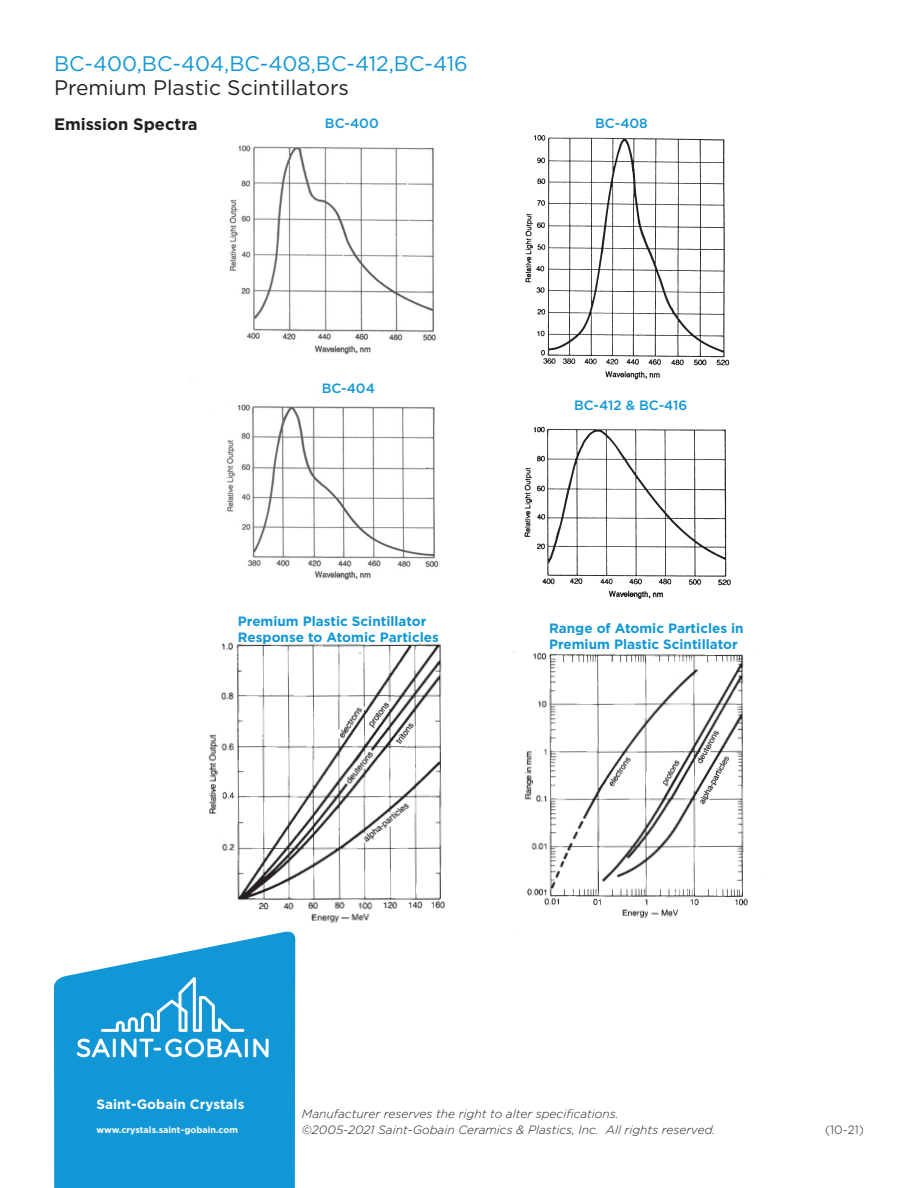
<style>
.page{position:relative;width:918px;height:1188px;background:#fff}
.page>*{position:absolute;margin:0;border:0;box-sizing:border-box;transform-origin:0 0}
.copyrights___disclai{font:21px "Gotham";color:#1197d6}
.copyrights___disclai-2{font:21px "Gotham";color:#231f20}
.t1{font:700 16.5px "Gotham";color:#231f20}
.t2{font:700 13.5px "Gotham";color:#1197d6}
.t3{font:500 13.5px "Gotham";color:#1197d6}
.t4{font:700 13.5px "Gotham";color:#fff}
.copyrights___disclai-3{font:italic 300 12px "Gotham";color:#231f20}
.copyrights___disclai-4{font:300 12px "Gotham";color:#231f20}
.t5{font:700 9px "Gotham";color:#fff}
</style>
<div class="page">
<svg style="left:54px;top:931px;width:241px;height:257px;background:#2ba2da"></svg>
<svg style="left:77px;top:1039px;width:33px;height:18px"></svg>
<hr style="left:113px;top:1039px;width:3px;height:18px;background:#fff">
<svg style="left:121px;top:1039px;width:121px;height:18px"></svg>
<hr style="left:245px;top:1039px;width:3px;height:18px;background:#fff">
<svg style="left:253px;top:1039px;width:16px;height:18px"></svg>
<svg style="left:101px;top:977px;width:143px;height:55px;background:#37a7dc"></svg>
<img style="left:226px;top:145px;width:213px;height:435px">
<img style="left:208px;top:642px;width:237px;height:281px">
<img style="left:513px;top:648px;width:252px;height:282px">
<img style="left:524px;top:426px;width:207px;height:173px">
<img style="left:525px;top:135px;width:205px;height:245px">
<div style="left:322px;top:382px;width:53px;height:14px;background:#fff"></div>
<p class="copyrights___disclai" style="left:54px;top:50px;width:415px">BC-400,BC-404,BC-408,BC-412,BC-416</p>
<p class="copyrights___disclai-2" style="left:54px;top:74px;width:297px">Premium Plastic Scintillators</p>
<p class="t1" style="left:54px;top:114px;width:145px">Emission Spectra</p>
<p class="t3" style="left:595px;top:114px;width:54px">BC-408</p>
<p class="t3" style="left:325px;top:114px;width:55px">BC-400</p>
<p class="t3" style="left:322px;top:380px;width:55px">BC-404</p>
<p class="t2" style="left:238px;top:612px;width:190px">Premium Plastic Scintillator</p>
<p class="t2" style="left:238px;top:628px;width:202px">Response to Atomic Particles</p>
<p class="t3" style="left:574px;top:396px;width:115px">BC-412 &amp; BC-416</p>
<p class="t2" style="left:549px;top:619px;width:196px">Range of Atomic Particles in</p>
<p class="t2" style="left:549px;top:635px;width:190px">Premium Plastic Scintillator</p>
<p class="t4" style="left:97px;top:1096px;width:149px">Saint-Gobain Crystals</p>
<p class="t5" style="left:97px;top:1124px;width:143px">www.crystals.saint-gobain.com</p>
<p class="copyrights___disclai-3" style="left:302px;top:1106px;width:318px">Manufacturer reserves the right to alter specifications.</p>
<p class="copyrights___disclai-3" style="left:302px;top:1123px;width:415px">©2005-2021 Saint-Gobain Ceramics &amp; Plastics, Inc. All rights reserved.</p>
<p class="copyrights___disclai-4" style="left:825px;top:1123px;width:40px">(10-21)</p>
</div>
